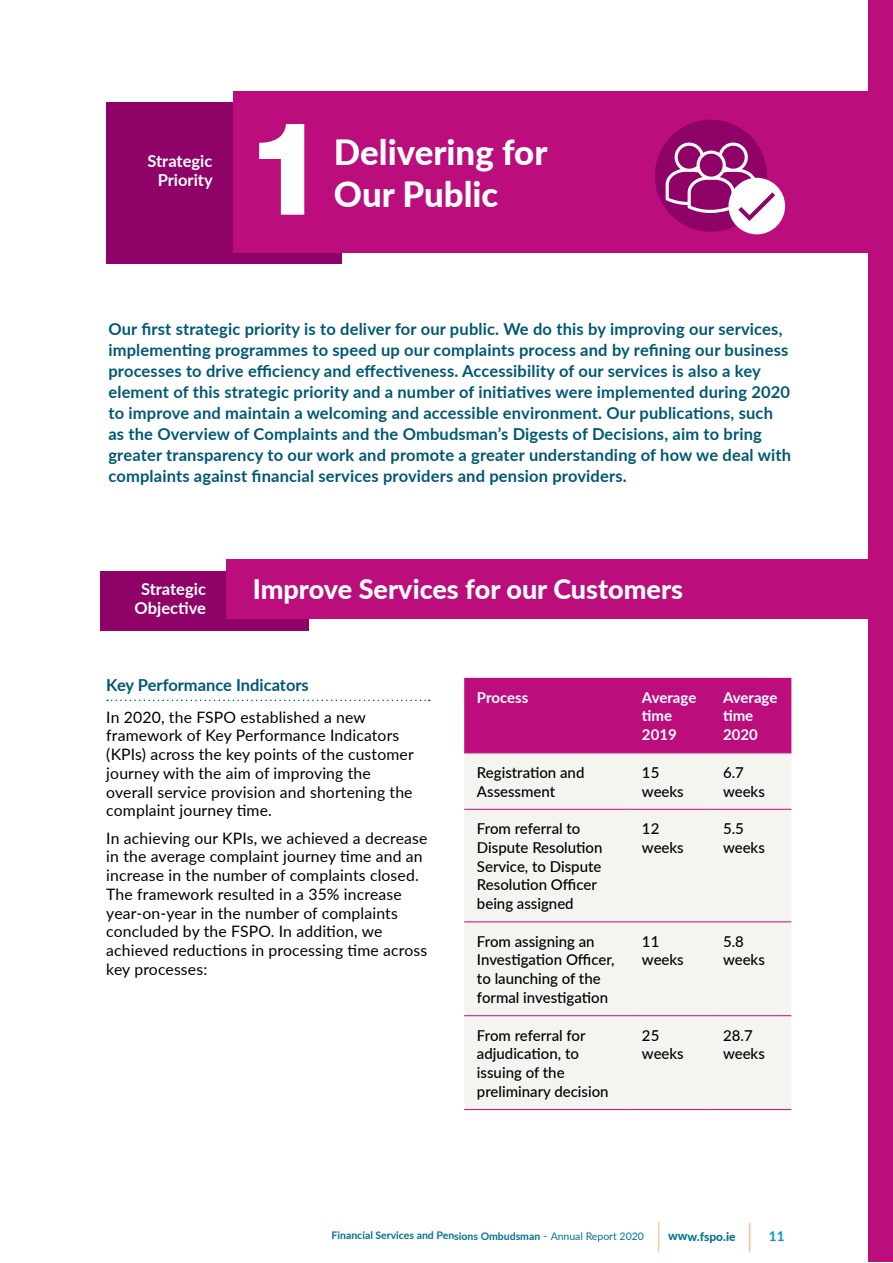
<style>
.page{position:relative;width:893px;height:1263px;background:#fff}
.page>*{position:absolute;margin:0;border:0;box-sizing:border-box;transform-origin:0 0}
.t1{font:800 34.8px/41.7px "Lato";color:#fff}
.t2{font:800 27px "Lato";color:#fff}
.large_intro_span_1{font:700 16.5px/21px "Lato";letter-spacing:.01em;color:#005974}
.t3{font:700 16.5px "Lato";color:#fff}
.Sub_B_FSPO{font:700 16.5px "Lato";color:#005974}
.body_FSPO{font:15.75px/18.8px "Lato";letter-spacing:.01em;color:#000}
.body_FS{font:500 15px/18.8px "Lato";color:#000}
.header_table_white{font:700 15px/18.8px "Lato";color:#fff}
.t4{font:700 13.5px "Lato";color:#0093d0}
.t5{font:800 12px "Lato";letter-spacing:-.005em;color:#00738d}
.t6{font:700 10.5px "Lato";letter-spacing:-.005em;color:#00738d}
.s1{font-weight:400;font-size:12px;color:#008ca2}
.s2{font-weight:400}
.s3{font-weight:500;font-size:31.5px;color:#faa965}
.s4{font-size:31.5px;color:#faa965}
</style>
<div class="page">
<div style="left:869px;top:0;width:24px;height:1261px;background:#bc0d7d"></div>
<div style="left:106px;top:102px;width:236px;height:162px;background:#8f0267"></div>
<div style="left:100px;top:571px;width:208px;height:60px;background:#8f0267"></div>
<div style="left:233px;top:91px;width:660px;height:162px;background:#bc0d7d"></div>
<div style="left:227px;top:559px;width:666px;height:59px;background:#bc0d7d"></div>
<svg style="left:259px;top:124px;width:45px;height:91px"></svg>
<div style="left:655px;top:120px;width:112px;height:112px;background:#8f0267;border-radius:50%"></div>
<div style="left:728px;top:178px;width:57px;height:56px;background:#fff;border-radius:50%"></div>
<svg style="left:666px;top:143px;width:110px;height:79px"></svg>
<svg style="left:107px;top:700px;width:323px;height:1px"></svg>
<div style="left:464px;top:678px;width:327px;height:75px;background:#bc0d7d"></div>
<div style="left:464px;top:754px;width:327px;height:355px;background:#f6f4f0"></div>
<hr style="left:464px;top:753px;width:165px;height:1px;background:#bc0d7d">
<hr style="left:629px;top:753px;width:81px;height:1px;background:#bc0d7d">
<hr style="left:710px;top:753px;width:81px;height:1px;background:#bc0d7d">
<hr style="left:464px;top:809px;width:165px;height:1px;background:#bc0d7d">
<hr style="left:629px;top:809px;width:81px;height:1px;background:#bc0d7d">
<hr style="left:710px;top:809px;width:81px;height:1px;background:#bc0d7d">
<hr style="left:464px;top:921px;width:165px;height:1px;background:#bc0d7d">
<hr style="left:629px;top:921px;width:81px;height:1px;background:#bc0d7d">
<hr style="left:710px;top:921px;width:81px;height:1px;background:#bc0d7d">
<hr style="left:464px;top:1015px;width:165px;height:1px;background:#bc0d7d">
<hr style="left:629px;top:1015px;width:81px;height:1px;background:#bc0d7d">
<hr style="left:710px;top:1015px;width:81px;height:1px;background:#bc0d7d">
<hr style="left:464px;top:1109px;width:165px;height:1px;background:#bc0d7d">
<hr style="left:629px;top:1109px;width:81px;height:1px;background:#bc0d7d">
<hr style="left:710px;top:1109px;width:81px;height:1px;background:#bc0d7d">
<p class="t3" style="left:147px;top:149px;width:66px">Strategic</p>
<p class="t3" style="left:158px;top:168px;width:57px">Priority</p>
<p class="t1" style="left:334px;top:130px;width:215px">Delivering for<br>Our Public</p>
<p class="large_intro_span_1" style="left:108px;top:318px;width:684px">Our first strategic priority is to deliver for our public. We do this by improving our services, implementing programmes to speed up our complaints process and by refining our business processes to drive efficiency and effectiveness. Accessibility of our services is also a key element of this strategic priority and a number of initiatives were implemented during 2020 to improve and maintain a welcoming and accessible environment. Our publications, such as the Overview of Complaints and the Ombudsman’s Digests of Decisions, aim to bring greater transparency to our work and promote a greater understanding of how we deal with complaints against financial services providers and pension providers.</p>
<p class="t3" style="left:141px;top:577px;width:66px">Strategic</p>
<p class="t3" style="left:135px;top:596px;width:73px">Objective</p>
<p class="t2" style="left:253px;top:569px;width:432px">Improve Services for our Customers</p>
<p class="Sub_B_FSPO" style="left:106px;top:673px;width:204px">Key Performance Indicators</p>
<p class="body_FSPO" style="left:106px;top:707px;width:309px">In 2020, the FSPO established a new framework of Key Performance Indicators (KPIs) across the key points of the customer journey with the aim of improving the overall service provision and shortening the complaint journey time.</p>
<p class="body_FSPO" style="left:106px;top:828px;width:323px">In achieving our KPIs, we achieved a decrease in the average complaint journey time and an increase in the number of complaints closed.<br>The framework resulted in a 35% increase year-on-year in the number of complaints concluded by the FSPO. In addition, we achieved reductions in processing time across key processes:</p>
<p class="header_table_white" style="left:477px;top:687px;width:53px">Process</p>
<p class="header_table_white" style="left:642px;top:687px;width:56px">Average time<br>2019</p>
<p class="header_table_white" style="left:723px;top:687px;width:56px">Average time<br>2020</p>
<p class="body_FS" style="left:477px;top:762px;width:109px">Registration and<br>Assessment</p>
<p class="body_FS" style="left:642px;top:762px;width:43px">15 weeks</p>
<p class="body_FS" style="left:723px;top:762px;width:43px">6.7 weeks</p>
<p class="body_FS" style="left:477px;top:819px;width:127px">From referral to<br>Dispute Resolution<br>Service, to Dispute<br>Resolution Officer being assigned</p>
<p class="body_FS" style="left:642px;top:819px;width:43px">12 weeks</p>
<p class="body_FS" style="left:723px;top:819px;width:43px">5.5 weeks</p>
<p class="body_FS" style="left:477px;top:931px;width:139px">From assigning an<br>Investigation Officer, to launching of the formal investigation</p>
<p class="body_FS" style="left:642px;top:931px;width:43px">11 weeks</p>
<p class="body_FS" style="left:723px;top:931px;width:43px">5.8 weeks</p>
<p class="body_FS" style="left:477px;top:1025px;width:133px">From referral for adjudication, to issuing of the preliminary decision</p>
<p class="body_FS" style="left:642px;top:1025px;width:43px">25 weeks</p>
<p class="body_FS" style="left:723px;top:1025px;width:43px">28.7 weeks</p>
<p class="t6" style="left:331px;top:1228px;width:314px">Financial Services and Pensions Ombudsman <span class="s1">-</span> <span class="s2">Annual Report 2020</span></p>
<p class="t5" style="left:657px;top:1227px;width:80px"><span class="s3">|</span> www.fspo.ie</p>
<p class="t4" style="left:748px;top:1226px;width:38px"><span class="s4">|</span> 11</p>
</div>
